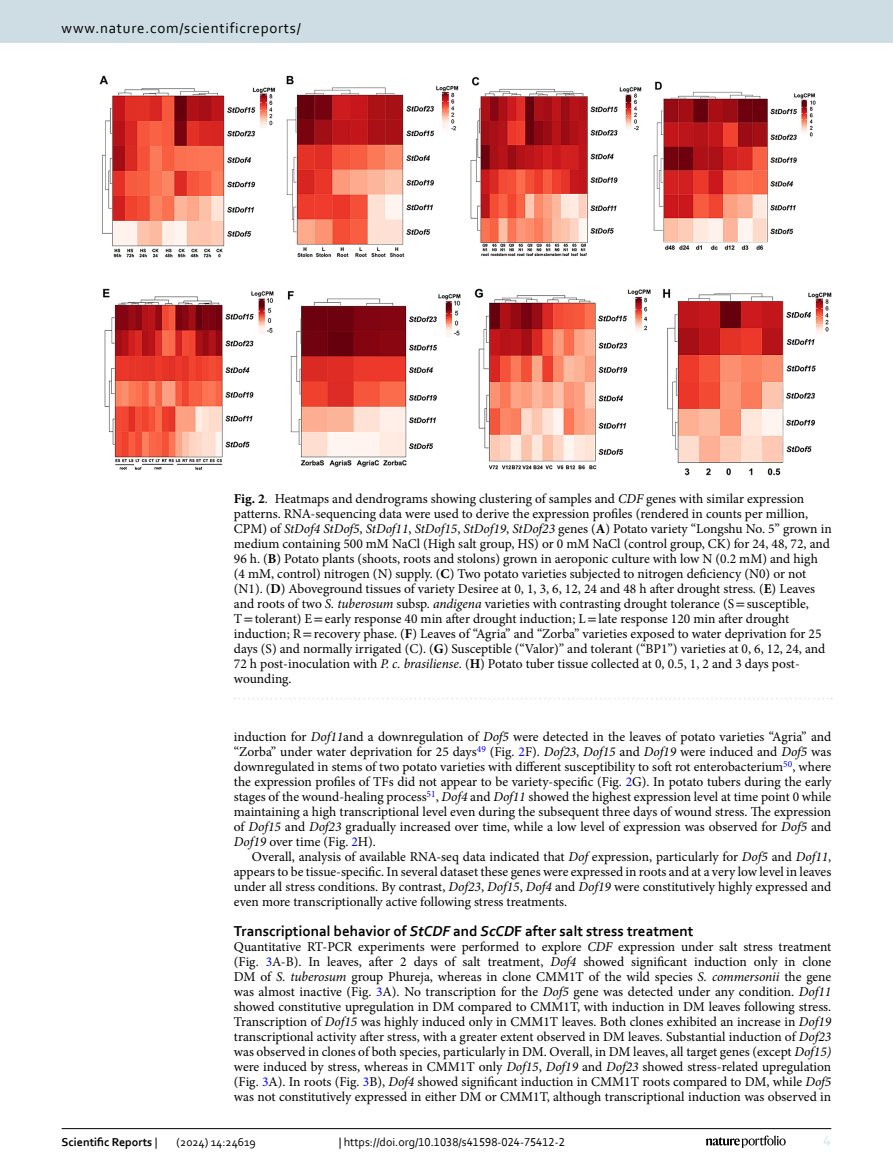
<style>
.page{position:relative;width:893px;height:1174px;background:#fff}
.page>*{position:absolute;margin:0;border:0;box-sizing:border-box;transform-origin:0 0}
.Head_2{font:700 15px "Corbel";color:#000}
.t1{font:15px "Corbel";letter-spacing:.05em;color:#000}
.t2{font:15px "Corbel";color:#d9e4eb}
.Figure_Caption{font:13.5px/15px "Minion Pro";color:#000}
.Body_Text_Indent{font:13.5px/15px "Minion Pro";color:#000;text-align:justify}
.Body_Text{font:13.5px/15px "Minion Pro";color:#000;text-align:justify}
.t3{font:12px "Corbel";color:#000}
.t4{font:700 12px "Corbel";color:#000}
.s1{font-weight:700}
.s2{font-style:italic}
.s3{font-family:"STIX"}
.s4{color:#00f}
.s5{font-weight:400}
</style>
<div class="page">
<img style="left:100px;top:76px;width:731px;height:399px">
<svg style="left:235px;top:698px;width:597px;height:1px"></svg>
<hr style="left:62px;top:1128px;width:769px;height:1px;background:#000">
<svg style="left:706px;top:1135px;width:80px;height:12px"></svg>
<div style="left:0;top:0;width:893px;height:43px;background:#cedde4"></div>
<p class="t1" style="left:62px;top:18px;width:241px">www.nature.com/scientificreports/</p>
<p class="Figure_Caption" style="left:234px;top:491px;width:599px"><span class="s1">Fig. 2</span>. Heatmaps and dendrograms showing clustering of samples and <span class="s2">CDF</span> genes with similar expression patterns. RNA-sequencing data were used to derive the expression profiles (rendered in counts per million, CPM) of <span class="s2">StDof4 StDof5</span>, <span class="s2">StDof11</span>, <span class="s2">StDof15</span>, <span class="s2">StDof19</span>, <span class="s2">StDof23</span> genes (<span class="s1">A</span>) Potato variety “Longshu No. 5” grown in medium containing 500 mM NaCl (High salt group, HS) or 0 mM NaCl (control group, CK) for 24, 48, 72, and 96 h. (<span class="s1">B</span>) Potato plants (shoots, roots and stolons) grown in aeroponic culture with low N (0.2 mM) and high (4 mM, control) nitrogen (N) supply. (<span class="s1">C</span>) Two potato varieties subjected to nitrogen deficiency (N0) or not (N1). (<span class="s1">D</span>) Aboveground tissues of variety Desiree at 0, 1, 3, 6, 12, 24 and 48 h after drought stress. (<span class="s1">E</span>) Leaves and roots of two <span class="s2">S. tuberosum</span> subsp. <span class="s2">andigena</span> varieties with contrasting drought tolerance (S<span class="s3">=</span>susceptible, T<span class="s3">=</span>tolerant) E<span class="s3">=</span>early response 40 min after drought induction; L<span class="s3">=</span>late response 120 min after drought induction; R<span class="s3">=</span>recovery phase. (<span class="s1">F</span>) Leaves of “Agria” and “Zorba” varieties exposed to water deprivation for 25 days (S) and normally irrigated (C). (<span class="s1">G</span>) Susceptible (“Valor)” and tolerant (“BP1”) varieties at 0, 6, 12, 24, and 72 h post-inoculation with <span class="s2">P. c. brasiliense</span>. (<span class="s1">H</span>) Potato tuber tissue collected at 0, 0.5, 1, 2 and 3 days post&shy;wounding.</p>
<p class="Body_Text_Indent" style="left:234px;top:729px;width:599px">induction for <span class="s2">Dof11</span>and a downregulation of <span class="s2">Dof5</span> were detected in the leaves of potato varieties “Agria” and “Zorba” under water deprivation for 25 days<sup>49</sup> (Fig. <span class="s4">2</span>F). <span class="s2">Dof23</span>, <span class="s2">Dof15</span> and <span class="s2">Dof19</span> were induced and <span class="s2">Dof5</span> was downregulated in stems of two potato varieties with different susceptibility to soft rot enterobacterium<sup>50</sup>, where the expression profiles of TFs did not appear to be variety-specific (Fig. <span class="s4">2</span>G). In potato tubers during the early stages of the wound-healing process<sup>51</sup>, <span class="s2">Dof4</span> and <span class="s2">Dof11</span> showed the highest expression level at time point 0 while maintaining a high transcriptional level even during the subsequent three days of wound stress. The expression of <span class="s2">Dof15</span> and <span class="s2">Dof23</span> gradually increased over time, while a low level of expression was observed for <span class="s2">Dof5</span> and <span class="s2">Dof19</span> over time (Fig. <span class="s4">2</span>H).</p>
<p class="Body_Text_Indent" style="left:234px;top:849px;width:599px;text-indent:18px">Overall, analysis of available RNA-seq data indicated that <span class="s2">Dof</span> expression, particularly for <span class="s2">Dof5</span> and <span class="s2">Dof11</span>, appears to be tissue-specific. In several dataset these genes were expressed in roots and at a very low level in leaves under all stress conditions. By contrast, <span class="s2">Dof23</span>, <span class="s2">Dof15</span>, <span class="s2">Dof4</span> and <span class="s2">Dof19</span> were constitutively highly expressed and even more transcriptionally active following stress treatments.</p>
<p class="Head_2" style="left:234px;top:922px;width:461px">Transcriptional behavior of <span class="s2">StCDF</span> and <span class="s2">ScCD</span>F after salt stress treatment</p>
<p class="Body_Text" style="left:234px;top:939px;width:599px">Quantitative RT-PCR experiments were performed to explore <span class="s2">CDF</span> expression under salt stress treatment (Fig. <span class="s4">3</span>A-B). In leaves, after 2 days of salt treatment, <span class="s2">Dof4</span> showed significant induction only in clone DM of <span class="s2">S. tuberosum</span> group Phureja, whereas in clone CMM1T of the wild species <span class="s2">S. commersonii</span> the gene was almost inactive (Fig. <span class="s4">3</span>A). No transcription for the <span class="s2">Dof5</span> gene was detected under any condition. <span class="s2">Dof11 </span>showed constitutive upregulation in DM compared to CMM1T, with induction in DM leaves following stress.<br>Transcription of <span class="s2">Dof15</span> was highly induced only in CMM1T leaves. Both clones exhibited an increase in <span class="s2">Dof19 </span>transcriptional activity after stress, with a greater extent observed in DM leaves. Substantial induction of <span class="s2">Dof23 </span>was observed in clones of both species, particularly in DM. Overall, in DM leaves, all target genes (except <span class="s2">Dof15) </span>were induced by stress, whereas in CMM1T only <span class="s2">Dof15</span>, <span class="s2">Dof19</span> and <span class="s2">Dof23</span> showed stress-related upregulation (Fig. <span class="s4">3</span>A). In roots (Fig. <span class="s4">3</span>B), <span class="s2">Dof4</span> showed significant induction in CMM1T roots compared to DM, while <span class="s2">Dof5 </span>was not constitutively expressed in either DM or CMM1T, although transcriptional induction was observed in</p>
<p class="t4" style="left:62px;top:1134px;width:97px">Scientific Reports <span class="s5">|</span></p>
<p class="t3" style="left:177px;top:1134px;width:81px">(2024) 14:24619</p>
<p class="t3" style="left:339px;top:1134px;width:228px">| https://doi.org/10.1038/s41598-024-75412-2</p>
<p class="t2" style="left:824px;top:1132px;width:9px">4</p>
</div>
